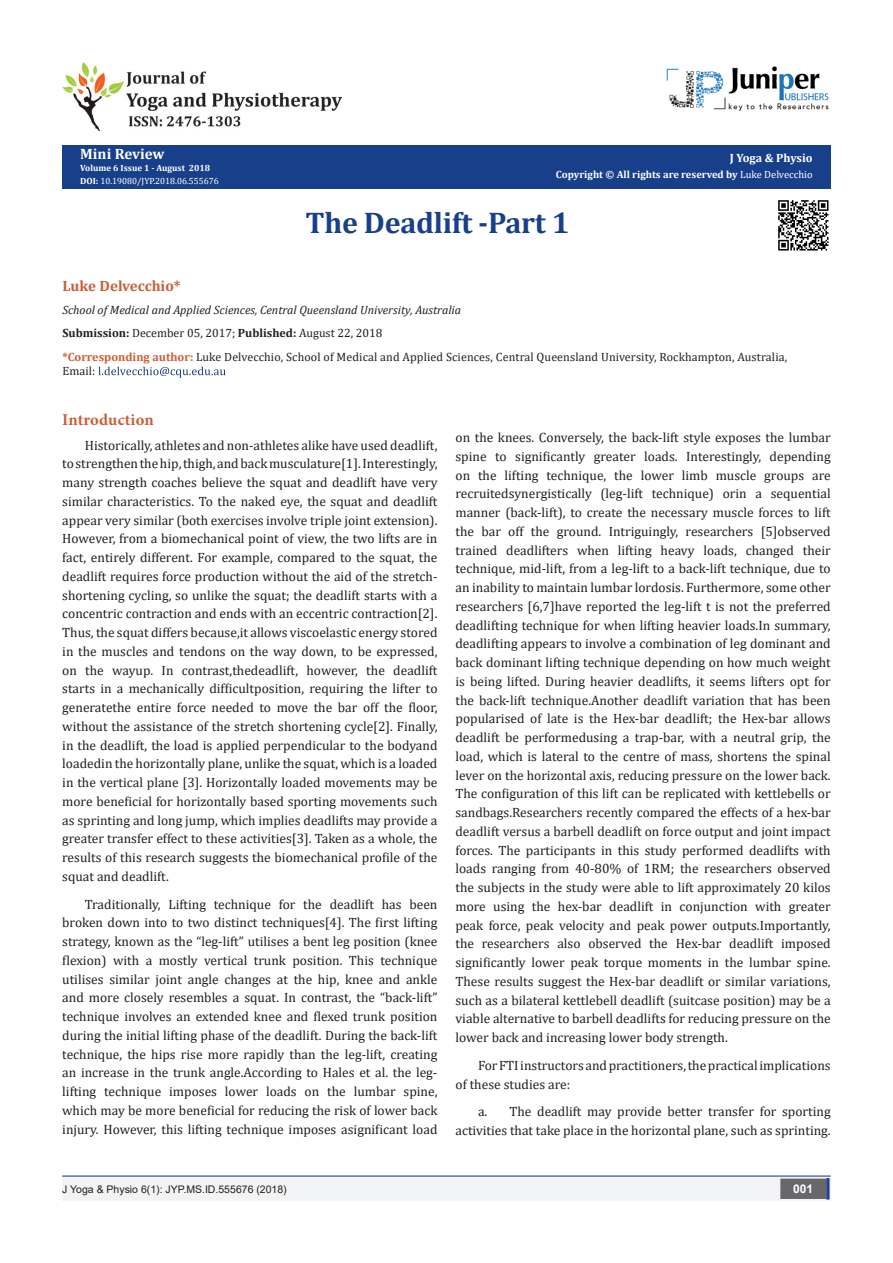
<style>
.page{position:relative;width:893px;height:1263px;background:#fff}
.page>*{position:absolute;margin:0;border:0;box-sizing:border-box;transform-origin:0 0}
.t1{font:700 30px "Cambria";letter-spacing:-.01em;color:#183f89}
.List_Paragraph{font:700 16.5px "Minion Pro";letter-spacing:.005em;color:#ca5f37}
.t2{font:700 15px "Cambria";color:#ca5f37}
.t3{font:700 15px "Cambria";color:#fff}
.List_Paragraph-2{font:13.5px/18.8px "Cambria";color:#231f20;text-align:justify}
.t4{font:12px/14.4px "Cambria";letter-spacing:.01em;color:#231f20}
.t5{font:italic 12px "Cambria";color:#231f20}
.t6{font:700 12px "Cambria";letter-spacing:-.005em;color:#fff}
.t7{font:700 12px "Arial";color:#fff}
.t8{font:700 10.5px "Cambria";color:#fff}
.t9{font:10.5px "Arial";color:#231f20}
.t10{font:9px "Cambria";color:#fff}
.t11{font:700 9px "Cambria";color:#fff}
.s1{font-weight:700}
.s2{font-weight:400}
.s3{font-weight:700;color:#ca5f37}
</style>
<div class="page">
<div style="left:62px;top:145px;width:769px;height:44px;background:#183f89"></div>
<svg style="left:98px;top:367px;width:128px;height:11px"></svg>
<hr style="left:62px;top:1175px;width:769px;height:1px;background:#253f8e">
<div style="left:62px;top:1177px;width:494px;height:24px;background:#f2f3f4"></div>
<div style="left:510px;top:1177px;width:321px;height:24px;background:#f2f3f4"></div>
<div style="left:781px;top:1179px;width:44px;height:19px;background:#68676a"></div>
<div style="left:780px;top:1178px;width:46px;height:21px;border:2px solid #68676a"></div>
<div style="left:826px;top:1178px;width:3px;height:21px;background:#253f8e;border:2px solid #253f8e"></div>
<img style="left:666px;top:66px;width:163px;height:45px">
<img style="left:62px;top:62px;width:279px;height:68px">
<img style="left:778px;top:200px;width:51px;height:51px">
<p class="t3" style="left:80px;top:143px;width:86px">Mini Review</p>
<p class="t11" style="left:80px;top:162px;width:132px">Volume 6 Issue 1 - August 2018</p>
<p class="t10" style="left:80px;top:175px;width:140px"><span class="s1">DOI:</span> 10.19080/JYP.2018.06.555676</p>
<p class="t6" style="left:730px;top:150px;width:84px">J Yoga &amp; Physio</p>
<p class="t8" style="left:556px;top:167px;width:258px">Copyright © All rights are reserved by <span class="s2">Luke Delvecchio</span></p>
<p class="t1" style="left:306px;top:202px;width:265px">The Deadlift -Part 1</p>
<p class="t2" style="left:62px;top:275px;width:120px">Luke Delvecchio*</p>
<p class="t5" style="left:62px;top:301px;width:400px">School of Medical and Applied Sciences, Central Queensland University, Australia</p>
<p class="t4" style="left:62px;top:326px;width:322px"><span class="s1">Submission:</span> December 05, 2017; <span class="s1">Published:</span> August 22, 2018</p>
<p class="t4" style="left:62px;top:349px;width:726px"><span class="s3">*Corresponding author:</span> Luke Delvecchio, School of Medical and Applied Sciences, Central Queensland University, Rockhampton, Australia,<br>Email:</p>
<p class="List_Paragraph" style="left:62px;top:408px;width:93px">Introduction</p>
<p class="List_Paragraph-2" style="left:62px;top:435px;width:377px;text-indent:22px">Historically, athletes and non-athletes alike have used deadlift, to strengthen the hip, thigh, and back musculature[1]. Interestingly, many strength coaches believe the squat and deadlift have very similar characteristics. To the naked eye, the squat and deadlift appear very similar (both exercises involve triple joint extension).<br>However, from a biomechanical point of view, the two lifts are in fact, entirely different. For example, compared to the squat, the deadlift requires force production without the aid of the stretch&shy;shortening cycling, so unlike the squat; the deadlift starts with a concentric contraction and ends with an eccentric contraction[2].<br>Thus, the squat differs because,it allows viscoelastic energy stored in the muscles and tendons on the way down, to be expressed, on the wayup. In contrast,thedeadlift, however, the deadlift starts in a mechanically difficultposition, requiring the lifter to generatethe entire force needed to move the bar off the floor, without the assistance of the stretch shortening cycle[2]. Finally, in the deadlift, the load is applied perpendicular to the bodyand loadedin the horizontally plane, unlike the squat, which is a loaded in the vertical plane [3]. Horizontally loaded movements may be more beneficial for horizontally based sporting movements such as sprinting and long jump, which implies deadlifts may provide a greater transfer effect to these activities[3]. Taken as a whole, the results of this research suggests the biomechanical profile of the squat and deadlift.</p>
<p class="List_Paragraph-2" style="left:62px;top:894px;width:377px;text-indent:22px">Traditionally, Lifting technique for the deadlift has been broken down into to two distinct techniques[4]. The first lifting strategy, known as the “leg-lift” utilises a bent leg position (knee flexion) with a mostly vertical trunk position. This technique utilises similar joint angle changes at the hip, knee and ankle and more closely resembles a squat. In contrast, the “back-lift” technique involves an extended knee and flexed trunk position during the initial lifting phase of the deadlift. During the back-lift technique, the hips rise more rapidly than the leg-lift, creating an increase in the trunk angle.According to Hales et al. the leg&shy;lifting technique imposes lower loads on the lumbar spine, which may be more beneficial for reducing the risk of lower back injury. However, this lifting technique imposes asignificant load</p>
<p class="List_Paragraph-2" style="left:455px;top:428px;width:377px">on the knees. Conversely, the back-lift style exposes the lumbar spine to significantly greater loads. Interestingly, depending on the lifting technique, the lower limb muscle groups are recruitedsynergistically (leg-lift technique) orin a sequential manner (back-lift), to create the necessary muscle forces to lift the bar off the ground. Intriguingly, researchers [5]observed trained deadlifters when lifting heavy loads, changed their technique, mid-lift, from a leg-lift to a back-lift technique, due to an inability to maintain lumbar lordosis. Furthermore, some other researchers [6,7]have reported the leg-lift t is not the preferred deadlifting technique for when lifting heavier loads.In summary, deadlifting appears to involve a combination of leg dominant and back dominant lifting technique depending on how much weight is being lifted. During heavier deadlifts, it seems lifters opt for the back-lift technique.Another deadlift variation that has been popularised of late is the Hex-bar deadlift; the Hex-bar allows deadlift be performedusing a trap-bar, with a neutral grip, the load, which is lateral to the centre of mass, shortens the spinal lever on the horizontal axis, reducing pressure on the lower back.<br>The configuration of this lift can be replicated with kettlebells or sandbags.Researchers recently compared the effects of a hex-bar deadlift versus a barbell deadlift on force output and joint impact forces. The participants in this study performed deadlifts with loads ranging from 40-80% of 1RM; the researchers observed the subjects in the study were able to lift approximately 20 kilos more using the hex-bar deadlift in conjunction with greater peak force, peak velocity and peak power outputs.Importantly, the researchers also observed the Hex-bar deadlift imposed significantly lower peak torque moments in the lumbar spine.<br>These results suggest the Hex-bar deadlift or similar variations, such as a bilateral kettlebell deadlift (suitcase position) may be a viable alternative to barbell deadlifts for reducing pressure on the lower back and increasing lower body strength.</p>
<p class="List_Paragraph-2" style="left:455px;top:1056px;width:377px;text-indent:22px">For FTI instructors and practitioners, the practical implications of these studies are:</p>
<p class="List_Paragraph-2" style="left:455px;top:1102px;width:377px;text-align:right">a. The deadlift may provide better transfer for sporting activities that take place in the horizontal plane, such as sprinting.</p>
<p class="t9" style="left:62px;top:1182px;width:226px">J Yoga &amp; Physio 6(1): JYP.MS.ID.555676 (2018)</p>
<p class="t7" style="left:793px;top:1180px;width:22px">001</p>
</div>
